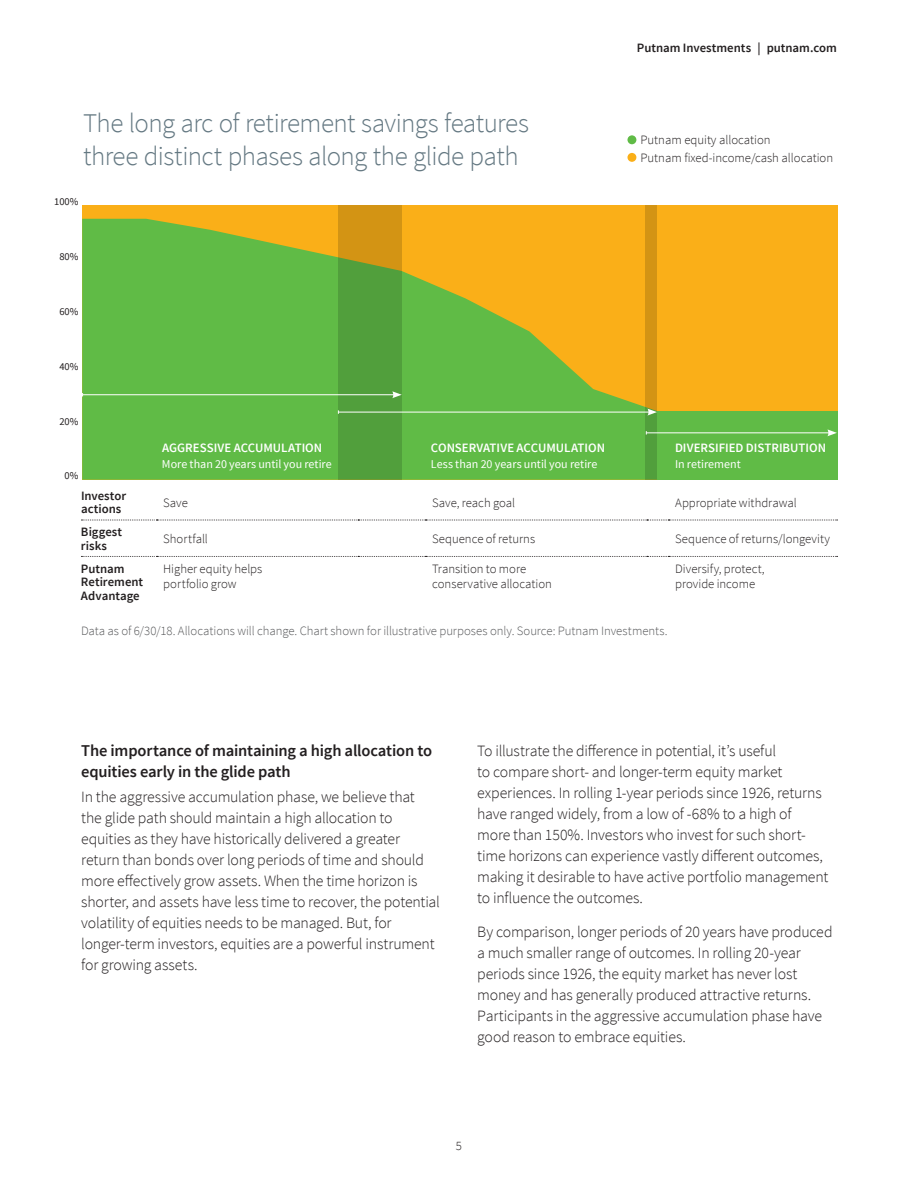
<style>
.page{position:relative;width:918px;height:1188px;background:#fff}
.page>*{position:absolute;margin:0;border:0;box-sizing:border-box;transform-origin:0 0}
.t1{font:300 27px/33px "Source Sans Pro";letter-spacing:-.025em;color:#647882}
.Subhead{font:600 16.5px/21px "Source Sans Pro";letter-spacing:-.01em;color:#231f20}
.Body{font:300 15.75px/21px "Source Sans Pro";letter-spacing:-.01em;color:#231f20}
.Table_text{font:300 12.75px/15.3px "Source Sans Pro";color:#231f20}
.Footnote{font:300 12.75px "Source Sans Pro";letter-spacing:-.005em;color:#57585a}
.Footnote-2{font:600 12.75px/13.5px "Source Sans Pro";color:#231f20}
.Subhead-2{font:600 12.75px "Source Sans Pro";color:#fff}
.Subhead-3{font:12px "Source Sans Pro";color:#fff}
.t2{font:10.5px "Source Sans Pro";color:#231f20}
</style>
<div class="page">
<div style="left:657px;top:205px;width:180px;height:275px;background:#faaf18"></div>
<div style="left:657px;top:411px;width:180px;height:69px;background:#60bb46"></div>
<div style="left:82px;top:205px;width:575px;height:275px;background:#faaf18"></div>
<svg style="left:82px;top:219px;width:564px;height:261px;fill:#60bb46"></svg>
<div style="left:627px;top:153px;width:9px;height:9px;background:#faaf18;border-radius:50%"></div>
<div style="left:627px;top:135px;width:9px;height:9px;background:#60bb46;border-radius:50%"></div>
<svg style="left:81px;top:520px;width:757px;height:1px"></svg>
<svg style="left:81px;top:556px;width:757px;height:1px"></svg>
<svg style="left:338px;top:205px;width:64px;height:275px;background:#6d9c33"></svg>
<svg style="left:646px;top:205px;width:11px;height:275px;background:#b4961d"></svg>
<hr style="left:83px;top:394px;width:312px;height:1px;background:#fff">
<svg style="left:392px;top:391px;width:10px;height:7px"></svg>
<hr style="left:338px;top:412px;width:312px;height:1px;background:#fff">
<svg style="left:647px;top:409px;width:10px;height:7px"></svg>
<hr style="left:646px;top:432px;width:184px;height:1px;background:#fff">
<svg style="left:827px;top:429px;width:10px;height:7px"></svg>
<p class="t1" style="left:83px;top:107px;width:447px">The long arc of retirement savings features three distinct phases along the glide path</p>
<p class="t2" style="left:54px;top:195px;width:26px">100%</p>
<p class="t2" style="left:59px;top:250px;width:21px">80%</p>
<p class="t2" style="left:59px;top:305px;width:21px">60%</p>
<p class="t2" style="left:59px;top:360px;width:21px">40%</p>
<p class="t2" style="left:59px;top:415px;width:21px">20%</p>
<p class="t2" style="left:65px;top:469px;width:15px">0%</p>
<p class="Subhead-2" style="left:162px;top:440px;width:162px">AGGRESSIVE ACCUMULATION</p>
<p class="Subhead-3" style="left:162px;top:456px;width:171px">More than 20 years until you retire</p>
<p class="Subhead-2" style="left:431px;top:440px;width:176px">CONSERVATIVE ACCUMULATION</p>
<p class="Subhead-3" style="left:431px;top:456px;width:168px">Less than 20 years until you retire</p>
<p class="Footnote-2" style="left:637px;top:41px;width:202px">Putnam Investments | putnam.com</p>
<p class="Table_text" style="left:640px;top:130px;width:194px;line-height:18px">Putnam equity allocation<br>Putnam fixed-income/cash allocation</p>
<p class="Subhead-2" style="left:675px;top:440px;width:153px">DIVERSIFIED DISTRIBUTION</p>
<p class="Subhead-3" style="left:675px;top:456px;width:67px">In retirement</p>
<p class="Footnote-2" style="left:81px;top:489px;width:47px">Investor actions</p>
<p class="Table_text" style="left:163px;top:495px;width:26px">Save</p>
<p class="Table_text" style="left:432px;top:495px;width:85px">Save, reach goal</p>
<p class="Table_text" style="left:675px;top:495px;width:123px">Appropriate withdrawal</p>
<p class="Footnote-2" style="left:81px;top:526px;width:43px">Biggest risks</p>
<p class="Table_text" style="left:163px;top:531px;width:46px">Shortfall</p>
<p class="Table_text" style="left:432px;top:531px;width:104px">Sequence of returns</p>
<p class="Table_text" style="left:675px;top:531px;width:156px">Sequence of returns/longevity</p>
<p class="Footnote-2" style="left:81px;top:562px;width:64px">Putnam<br>Retirement<br>Advantage</p>
<p class="Table_text" style="left:163px;top:561px;width:101px">Higher equity helps portfolio grow</p>
<p class="Table_text" style="left:432px;top:561px;width:121px">Transition to more conservative allocation</p>
<p class="Table_text" style="left:675px;top:561px;width:91px">Diversify, protect, provide income</p>
<p class="Footnote" style="left:81px;top:623px;width:588px">Data as of 6/30/18. Allocations will change. Chart shown for illustrative purposes only. Source: Putnam Investments.</p>
<p class="Subhead" style="left:81px;top:741px;width:352px">The importance of maintaining a high allocation to equities early in the glide path</p>
<p class="Body" style="left:81px;top:786px;width:360px">In the aggressive accumulation phase, we believe that<br>the glide path should maintain a high allocation to equities as they have historically delivered a greater return than bonds over long periods of time and should more effectively grow assets. When the time horizon is shorter, and assets have less time to recover, the potential volatility of equities needs to be managed. But, for longer-term investors, equities are a powerful instrument for growing assets.</p>
<p class="Body" style="left:477px;top:740px;width:353px">To illustrate the difference in potential, it’s useful<br>to compare short- and longer-term equity market experiences. In rolling 1-year periods since 1926, returns have ranged widely, from a low of -68% to a high of more than 150%. Investors who invest for such short&shy;time horizons can experience vastly different outcomes, making it desirable to have active portfolio management to influence the outcomes.</p>
<p class="Body" style="left:477px;top:922px;width:357px">By comparison, longer periods of 20 years have produced a much smaller range of outcomes. In rolling 20-year periods since 1926, the equity market has never lost money and has generally produced attractive returns.<br>Participants in the aggressive accumulation phase have good reason to embrace equities.</p>
<p class="Table_text" style="left:456px;top:1139px;width:8px">5</p>
</div>
